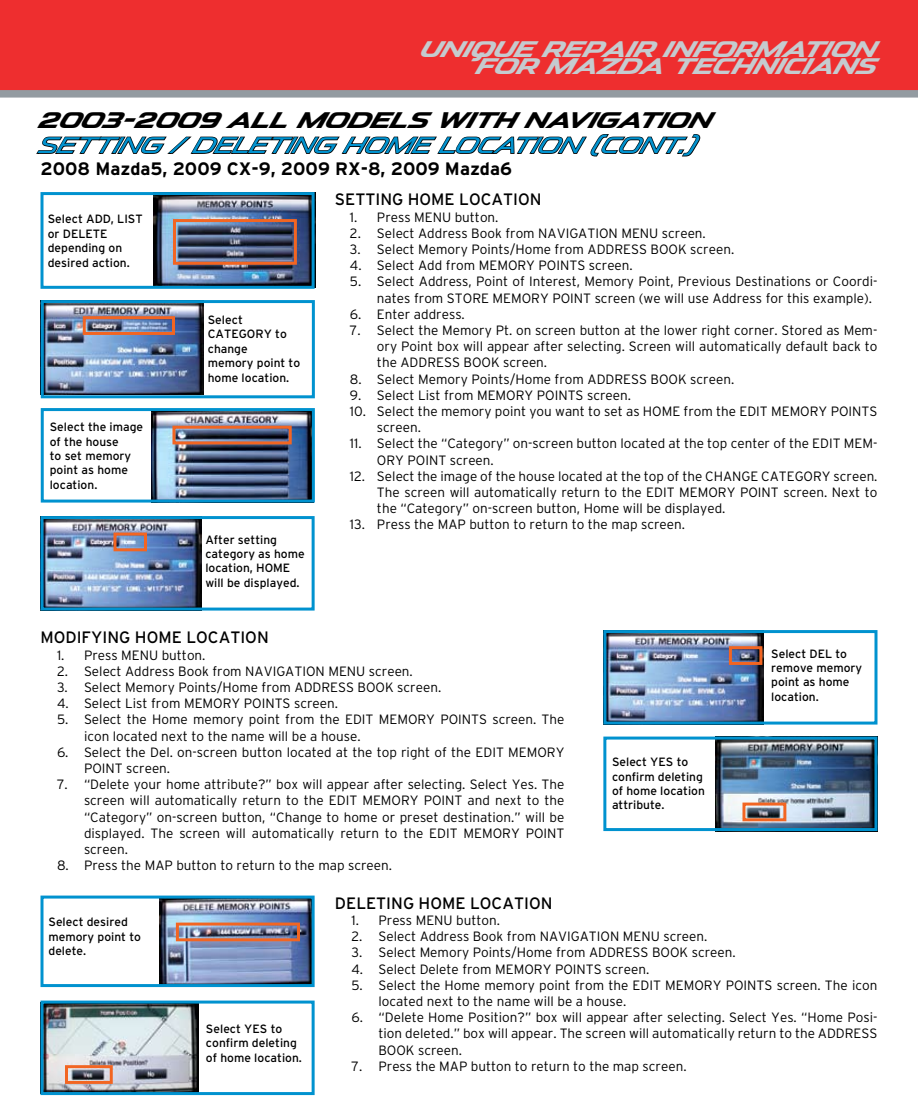
<style>
.page{position:relative;width:918px;height:1107px;background:#fff}
.page>*{position:absolute;margin:0;border:0;box-sizing:border-box;transform-origin:0 0}
.t1{font:700 22.5px/16.5px "Mazda";color:#c5cbcf;text-align:right}
.t2{font:22.5px "Mazda";color:#0092cf}
.t3{font:700 22.5px "Mazda";color:#000}
.t4{font:700 18px "Interstate";color:#000}
.t5{font:16.5px "Interstate";color:#000}
.t6{font:300 13.5px/16.2px "Interstate";color:#000}
.t7{font:12px/14.4px "Interstate";color:#000}
</style>
<div class="page">
<svg style="left:0;top:0;width:918px;height:98px;background:#e73738"></svg>
<img style="left:152px;top:412px;width:159px;height:87px">
<div style="left:41px;top:408px;width:274px;height:95px;border:3px solid #0092cf"></div>
<img style="left:44px;top:520px;width:157px;height:87px">
<div style="left:40px;top:516px;width:275px;height:95px;border:3px solid #0092cf"></div>
<img style="left:40px;top:300px;width:164px;height:95px">
<div style="left:41px;top:300px;width:274px;height:98px;border:3px solid #0092cf"></div>
<img style="left:153px;top:196px;width:158px;height:89px">
<div style="left:40px;top:192px;width:275px;height:97px;border:3px solid #0092cf"></div>
<svg style="left:36px;top:134px;width:665px;height:23px"></svg>
<div style="left:83px;top:316px;width:92px;height:19px;border:3px solid #f26522"></div>
<div style="left:172px;top:426px;width:120px;height:18px;border:3px solid #f26522"></div>
<div style="left:113px;top:533px;width:34px;height:18px;border:3px solid #f26522"></div>
<div style="left:173px;top:219px;width:124px;height:46px;border:3px solid #f26522"></div>
<img style="left:716px;top:741px;width:158px;height:86px">
<img style="left:607px;top:634px;width:157px;height:87px">
<div style="left:603px;top:630px;width:275px;height:95px;border:3px solid #0092cf"></div>
<div style="left:729px;top:646px;width:33px;height:19px;border:3px solid #f26522"></div>
<div style="left:603px;top:737px;width:275px;height:94px;border:3px solid #0092cf"></div>
<div style="left:742px;top:803px;width:44px;height:18px;border:3px solid #f26522"></div>
<img style="left:44px;top:1005px;width:154px;height:86px">
<div style="left:40px;top:1001px;width:275px;height:94px;border:3px solid #0092cf"></div>
<img style="left:159px;top:900px;width:152px;height:83px">
<div style="left:40px;top:896px;width:275px;height:91px;border:3px solid #0092cf"></div>
<div style="left:176px;top:923px;width:124px;height:18px;border:3px solid #f26522"></div>
<div style="left:65px;top:1065px;width:48px;height:19px;border:3px solid #f26522"></div>
<h1 class="t1" style="left:422px;top:42px;width:457px">UNIQUE REPAIR INFORMATION<br>FOR MAZDA TECHNICIANS</h1>
<h1 class="t3" style="left:40px;top:106px;width:674px">2003-2009 ALL MODELS WITH NAVIGATION</h1>
<h1 class="t2" style="left:40px;top:133px;width:660px">SETTING / DELETING HOME LOCATION (CONT.)</h1>
<h2 class="t4" style="left:40px;top:158px;width:473px">2008 Mazda5, 2009 CX-9, 2009 RX-8, 2009 Mazda6</h2>
<p class="t5" style="left:335px;top:190px;width:208px">SETTING HOME LOCATION</p>
<p class="t6" style="left:377px;top:209px;width:502px">Press MENU button.<br>Select Address Book from NAVIGATION MENU screen.<br>Select Memory Points/Home from ADDRESS BOOK screen.<br>Select Add from MEMORY POINTS screen.<br>Select Address, Point of Interest, Memory Point, Previous Destinations or Coordi&shy;nates from STORE MEMORY POINT screen (we will use Address for this example).<br>Enter address.<br>Select the Memory Pt. on screen button at the lower right corner. Stored as Mem&shy;ory Point box will appear after selecting. Screen will automatically default back to the ADDRESS BOOK screen.<br>Select Memory Points/Home from ADDRESS BOOK screen.<br>Select List from MEMORY POINTS screen.<br>Select the memory point you want to set as HOME from the EDIT MEMORY POINTS screen.<br>Select the “Category” on-screen button located at the top center of the EDIT MEM-ORY POINT screen.<br>Select the image of the house located at the top of the CHANGE CATEGORY screen.<br>The screen will automatically return to the EDIT MEMORY POINT screen. Next to the “Category” on-screen button, Home will be displayed.<br>Press the MAP button to return to the map screen.</p>
<p class="t6" style="left:350px;top:209px;width:13px">1.<br>2.<br>3.<br>4.<br>5.</p>
<p class="t6" style="left:350px;top:306px;width:13px">6.<br>7.</p>
<p class="t6" style="left:350px;top:371px;width:18px">8.<br>9.<br>10.</p>
<p class="t6" style="left:350px;top:435px;width:13px">11.</p>
<p class="t6" style="left:350px;top:468px;width:17px">12.</p>
<p class="t6" style="left:350px;top:516px;width:17px">13.</p>
<p class="t7" style="left:48px;top:212px;width:96px">Select ADD, LIST or DELETE depending on desired action.</p>
<p class="t7" style="left:208px;top:312px;width:94px">Select<br>CATEGORY to change<br>memory point to home location.</p>
<p class="t7" style="left:50px;top:420px;width:95px">Select the image of the house<br>to set memory point as home location.</p>
<p class="t7" style="left:205px;top:532px;width:101px">After setting category as home location, HOME will be displayed.</p>
<p class="t5" style="left:40px;top:628px;width:230px">MODIFYING HOME LOCATION</p>
<p class="t6" style="left:84px;top:647px;width:482px">Press MENU button.<br>Select Address Book from NAVIGATION MENU screen.<br>Select Memory Points/Home from ADDRESS BOOK screen.<br>Select List from MEMORY POINTS screen.<br>Select the Home memory point from the EDIT MEMORY POINTS screen. The icon located next to the name will be a house.<br>Select the Del. on-screen button located at the top right of the EDIT MEMORY POINT screen.<br>“Delete your home attribute?” box will appear after selecting. Select Yes. The screen will automatically return to the EDIT MEMORY POINT and next to the “Category” on-screen button, “Change to home or preset destination.” will be displayed. The screen will automatically return to the EDIT MEMORY POINT screen.<br>Press the MAP button to return to the map screen.</p>
<p class="t6" style="left:57px;top:647px;width:13px">1.<br>2.<br>3.<br>4.<br>5.</p>
<p class="t6" style="left:57px;top:744px;width:13px">6.</p>
<p class="t6" style="left:57px;top:776px;width:12px">7.</p>
<p class="t6" style="left:57px;top:857px;width:13px">8.</p>
<p class="t7" style="left:612px;top:755px;width:94px">Select YES to confirm deleting of home location attribute.</p>
<p class="t7" style="left:771px;top:646px;width:93px">Select DEL to remove memory point as home location.</p>
<p class="t7" style="left:48px;top:915px;width:94px">Select desired memory point to delete.</p>
<p class="t7" style="left:206px;top:1021px;width:97px">Select YES to confirm deleting of home location.</p>
<p class="t5" style="left:335px;top:894px;width:219px">DELETING HOME LOCATION</p>
<p class="t6" style="left:378px;top:912px;width:501px">Press MENU button.<br>Select Address Book from NAVIGATION MENU screen.<br>Select Memory Points/Home from ADDRESS BOOK screen.<br>Select Delete from MEMORY POINTS screen.<br>Select the Home memory point from the EDIT MEMORY POINTS screen. The icon located next to the name will be a house.<br>“Delete Home Position?” box will appear after selecting. Select Yes. “Home Posi&shy;tion deleted.” box will appear. The screen will automatically return to the ADDRESS BOOK screen.<br>Press the MAP button to return to the map screen.</p>
<p class="t6" style="left:351px;top:912px;width:13px">1.<br>2.<br>3.<br>4.<br>5.</p>
<p class="t6" style="left:351px;top:1009px;width:13px">6.</p>
<p class="t6" style="left:351px;top:1058px;width:12px">7.</p>
</div>
